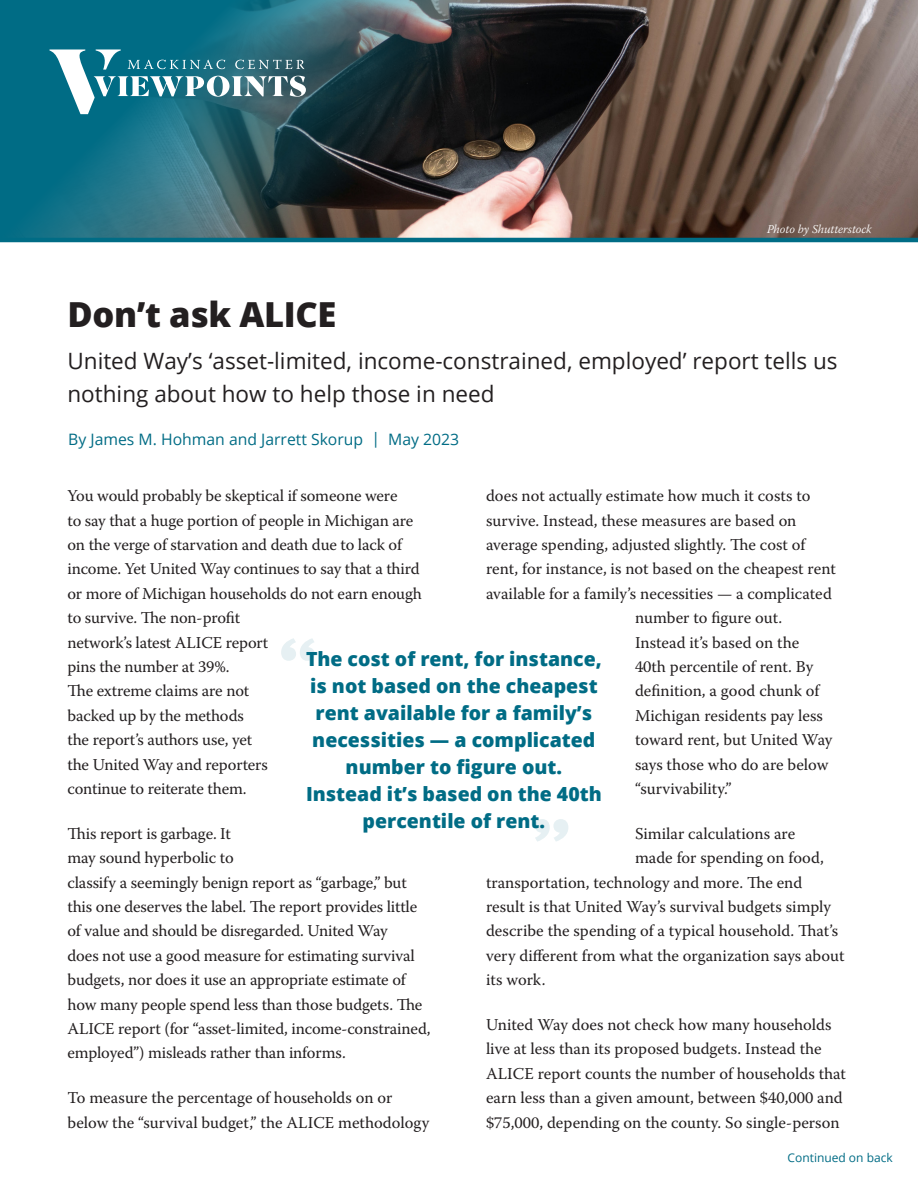
<style>
.page{position:relative;width:918px;height:1188px;background:#fff}
.page>*{position:absolute;margin:0;border:0;box-sizing:border-box;transform-origin:0 0}
._2018_Headline{font:800 34.5px "Open Sans";letter-spacing:-.01em;color:#231f20}
._2018_Subhead{font:22.5px/33px "Open Sans";color:#231f20}
.Main_para{font:800 19.5px/27px "Open Sans";color:#006c85;text-align:center}
._2018_body{font:16.5px/24.5px "Warnock Pro";letter-spacing:-.005em;color:#231f20}
._2018_Author{font:15.75px "Open Sans";color:#006c85}
._2018_body-2{font:italic 300 12px "Warnock Pro";color:#fff}
._2018_Continued{font:12px "Open Sans";color:#006c85}
</style>
<div class="page">
<svg style="left:281px;top:638px;width:34px;height:23px"></svg>
<svg style="left:535px;top:819px;width:33px;height:23px"></svg>
<img style="left:0;top:0;width:918px;height:242px">
<svg style="left:49px;top:49px;width:257px;height:65px"></svg>
<p class="_2018_body-2" style="left:767px;top:222px;width:106px">Photo by Shutterstock</p>
<p class="_2018_Headline" style="left:68px;top:288px;width:271px">Don’t ask ALICE</p>
<p class="_2018_Subhead" style="left:68px;top:343px;width:772px">United Way’s ‘asset-limited, income-constrained, employed’ report tells us nothing about how to help those in need</p>
<p class="_2018_Author" style="left:68px;top:429px;width:393px">By James M. Hohman and Jarrett Skorup | May 2023</p>
<p class="_2018_body" style="left:68px;top:483px;width:356px">You would probably be skeptical if someone were<br>to say that a huge portion of people in Michigan are on the verge of starvation and death due to lack of income. Yet United Way continues to say that a third or more of Michigan households do not earn enough to survive. The non-profit<br>network’s latest ALICE report<br>pins the number at 39%.<br>The extreme claims are not<br>backed up by the methods<br>the report’s authors use, yet<br>the United Way and reporters<br>continue to reiterate them.</p>
<p class="_2018_body" style="left:68px;top:821px;width:365px">This report is garbage. It<br>may sound hyperbolic to<br>classify a seemingly benign report as “garbage,” but this one deserves the label. The report provides little of value and should be disregarded. United Way<br>does not use a good measure for estimating survival budgets, nor does it use an appropriate estimate of how many people spend less than those budgets. The ALICE report (for “asset-limited, income-constrained, employed”) misleads rather than informs.</p>
<p class="_2018_body" style="left:68px;top:1085px;width:363px">To measure the percentage of households on or below the “survival budget,” the ALICE methodology</p>
<p class="_2018_body" style="left:486px;top:483px;width:326px">does not actually estimate how much it costs to</p>
<p class="_2018_body" style="left:486px;top:508px;width:312px">survive. Instead, these measures are based on</p>
<p class="_2018_body" style="left:486px;top:532px;width:321px">average spending, adjusted slightly. The cost of</p>
<p class="_2018_body" style="left:486px;top:556px;width:351px">rent, for instance, is not based on the cheapest rent</p>
<p class="_2018_body" style="left:486px;top:581px;width:347px">available for a family’s necessities — a complicated</p>
<p class="_2018_body" style="left:635px;top:605px;width:149px">number to figure out.</p>
<p class="_2018_body" style="left:635px;top:630px;width:166px">Instead it’s based on the</p>
<p class="_2018_body" style="left:635px;top:654px;width:180px">40th percentile of rent. By</p>
<p class="_2018_body" style="left:635px;top:679px;width:186px">definition, a good chunk of</p>
<p class="_2018_body" style="left:635px;top:703px;width:189px">Michigan residents pay less</p>
<p class="_2018_body" style="left:635px;top:727px;width:199px">toward rent, but United Way</p>
<p class="_2018_body" style="left:635px;top:752px;width:195px">says those who do are below</p>
<p class="_2018_body" style="left:635px;top:776px;width:98px">“survivability.”</p>
<p class="_2018_body" style="left:635px;top:821px;width:162px">Similar calculations are</p>
<p class="_2018_body" style="left:635px;top:845px;width:190px">made for spending on food,</p>
<p class="_2018_body" style="left:486px;top:870px;width:318px">transportation, technology and more. The end</p>
<p class="_2018_body" style="left:486px;top:894px;width:347px">result is that United Way’s survival budgets simply</p>
<p class="_2018_body" style="left:486px;top:918px;width:354px">describe the spending of a typical household. That’s</p>
<p class="_2018_body" style="left:486px;top:943px;width:360px">very different from what the organization says about</p>
<p class="_2018_body" style="left:486px;top:967px;width:61px">its work.</p>
<p class="_2018_body" style="left:486px;top:1012px;width:362px">United Way does not check how many households live at less than its proposed budgets. Instead the ALICE report counts the number of households that earn less than a given amount, between $40,000 and $75,000, depending on the county. So single-person</p>
<p class="Main_para" style="left:306px;top:644px;width:297px">The cost of rent, for instance, is not based on the cheapest rent available for a family’s necessities — a complicated number to figure out.<br>Instead it’s based on the 40th percentile of rent.</p>
<p class="_2018_Continued" style="left:788px;top:1150px;width:107px">Continued on back</p>
</div>
